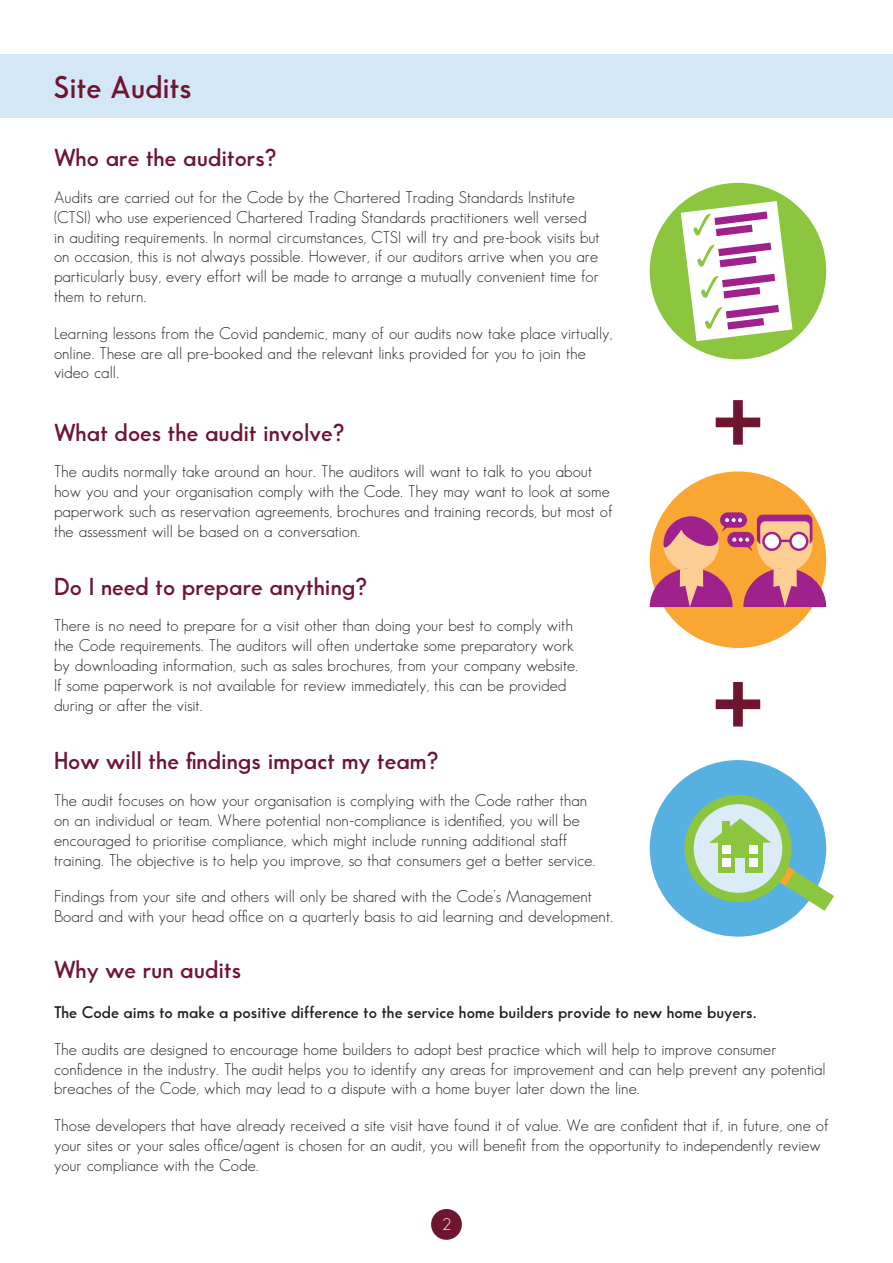
<style>
.page{position:relative;width:893px;height:1263px;background:#fff}
.page>*{position:absolute;margin:0;border:0;box-sizing:border-box;transform-origin:0 0}
.header_2_light{font:600 30.9px "Sans Serif FLF";color:#6f1530}
.QUESTIONS_SUB_HEADERS{font:600 24px "Sans Serif FLF";color:#6f1530}
.body_text{font:600 24px "Sans Serif FLF";color:#6f1530}
.standfirst{font:600 24px "Sans Serif FLF";color:#6f1530}
.body_text-2{font:16.5px/19.8px "Sans Serif FLF";color:#231f20}
.header_2_light-2{font:600 16.5px "Sans Serif FLF";color:#231f20}
.t1{font:16.5px "Sans Serif FLF";color:#fff}
</style>
<div class="page">
<div style="left:0;top:54px;width:893px;height:64px;background:#d4e7f6"></div>
<div style="left:431px;top:1209px;width:31px;height:31px;background:#6f1530;border-radius:50%"></div>
<div style="left:650px;top:183px;width:176px;height:176px;background:#8bc63e;border-radius:50%"></div>
<svg style="left:681px;top:201px;width:111px;height:140px"></svg>
<div style="left:650px;top:471px;width:176px;height:177px;background:#faa633;border-radius:50%"></div>
<div style="left:663px;top:516px;width:56px;height:56px;background:#fdcf94;border-radius:50%"></div>
<div style="left:757px;top:516px;width:55px;height:56px;background:#fdcf94;border-radius:50%"></div>
<svg style="left:650px;top:566px;width:83px;height:41px"></svg>
<svg style="left:743px;top:566px;width:83px;height:41px"></svg>
<div style="left:757px;top:515px;width:55px;height:30px;background:#a0218c;border-radius:6px"></div>
<div style="left:760px;top:521px;width:50px;height:29px;background:#fdcf94;border-radius:5px"></div>
<svg style="left:763px;top:533px;width:17px;height:17px"></svg>
<div style="left:762px;top:532px;width:19px;height:19px;border:2px solid #a0218c;border-radius:50%"></div>
<svg style="left:790px;top:533px;width:17px;height:17px"></svg>
<div style="left:789px;top:532px;width:19px;height:19px;border:2px solid #a0218c;border-radius:50%"></div>
<svg style="left:780px;top:540px;width:10px;height:2px"></svg>
<div style="left:720px;top:512px;width:27px;height:16px;background:#a0218c;border-radius:8px"></div>
<div style="left:727px;top:532px;width:27px;height:15px;background:#a0218c;border-radius:8px"></div>
<svg style="left:663px;top:516px;width:90px;height:41px"></svg>
<div style="left:650px;top:760px;width:176px;height:176px;background:#57b0e2;border-radius:50%"></div>
<div style="left:684px;top:795px;width:108px;height:107px;background:#8bc63e;border-radius:50%"></div>
<svg style="left:691px;top:801px;width:143px;height:110px"></svg>
<div style="left:723px;top:821px;width:7px;height:15px;background:#8bc63e"></div>
<div style="left:735px;top:858px;width:10px;height:15px;background:#dbebf8"></div>
<div style="left:722px;top:845px;width:9px;height:9px;background:#fff"></div>
<div style="left:722px;top:858px;width:9px;height:9px;background:#fff"></div>
<div style="left:749px;top:845px;width:9px;height:9px;background:#fff"></div>
<div style="left:749px;top:858px;width:9px;height:9px;background:#fff"></div>
<svg style="left:716px;top:400px;width:44px;height:45px"></svg>
<svg style="left:716px;top:682px;width:44px;height:44px"></svg>
<p class="header_2_light" style="left:54px;top:70px;width:140px">Site Audits</p>
<p class="standfirst" style="left:54px;top:144px;width:224px">Who are the auditors?</p>
<p class="body_text-2" style="left:54px;top:187px;width:547px">Audits are carried out for the Code by the Chartered Trading Standards Institute (CTSI) who use experienced Chartered Trading Standards practitioners well versed in auditing requirements. In normal circumstances, CTSI will try and pre-book visits but on occasion, this is not always possible. However, if our auditors arrive when you are particularly busy, every effort will be made to arrange a mutually convenient time for them to return.</p>
<p class="body_text-2" style="left:54px;top:323px;width:560px">Learning lessons from the Covid pandemic, many of our audits now take place virtually, online. These are all pre-booked and the relevant links provided for you to join the video call.</p>
<p class="QUESTIONS_SUB_HEADERS" style="left:54px;top:419px;width:292px">What does the audit involve?</p>
<p class="body_text-2" style="left:54px;top:462px;width:560px">The audits normally take around an hour. The auditors will want to talk to you about how you and your organisation comply with the Code. They may want to look at some paperwork such as reservation agreements, brochures and training records, but most of the assessment will be based on a conversation.</p>
<p class="QUESTIONS_SUB_HEADERS" style="left:54px;top:573px;width:314px">Do I need to prepare anything?</p>
<p class="body_text-2" style="left:54px;top:616px;width:526px">There is no need to prepare for a visit other than doing your best to comply with the Code requirements. The auditors will often undertake some preparatory work by downloading information, such as sales brochures, from your company website.<br>If some paperwork is not available for review immediately, this can be provided during or after the visit.</p>
<p class="body_text" style="left:54px;top:747px;width:386px">How will the findings impact my team?</p>
<p class="body_text-2" style="left:54px;top:790px;width:543px">The audit focuses on how your organisation is complying with the Code rather than on an individual or team. Where potential non-compliance is identified, you will be encouraged to prioritise compliance, which might include running additional staff training. The objective is to help you improve, so that consumers get a better service.</p>
<p class="body_text-2" style="left:54px;top:887px;width:561px">Findings from your site and others will only be shared with the Code’s Management<br>Board and with your head office on a quarterly basis to aid learning and development.</p>
<p class="QUESTIONS_SUB_HEADERS" style="left:54px;top:956px;width:189px">Why we run audits</p>
<p class="header_2_light-2" style="left:54px;top:1003px;width:704px">The Code aims to make a positive difference to the service home builders provide to new home buyers.</p>
<p class="body_text-2" style="left:54px;top:1039px;width:773px">The audits are designed to encourage home builders to adopt best practice which will help to improve consumer confidence in the industry. The audit helps you to identify any areas for improvement and can help prevent any potential breaches of the Code, which may lead to a dispute with a home buyer later down the line.</p>
<p class="body_text-2" style="left:54px;top:1115px;width:776px">Those developers that have already received a site visit have found it of value. We are confident that if, in future, one of your sites or your sales office/agent is chosen for an audit, you will benefit from the opportunity to independently review your compliance with the Code.</p>
<p class="t1" style="left:442px;top:1215px;width:10px">2</p>
</div>
